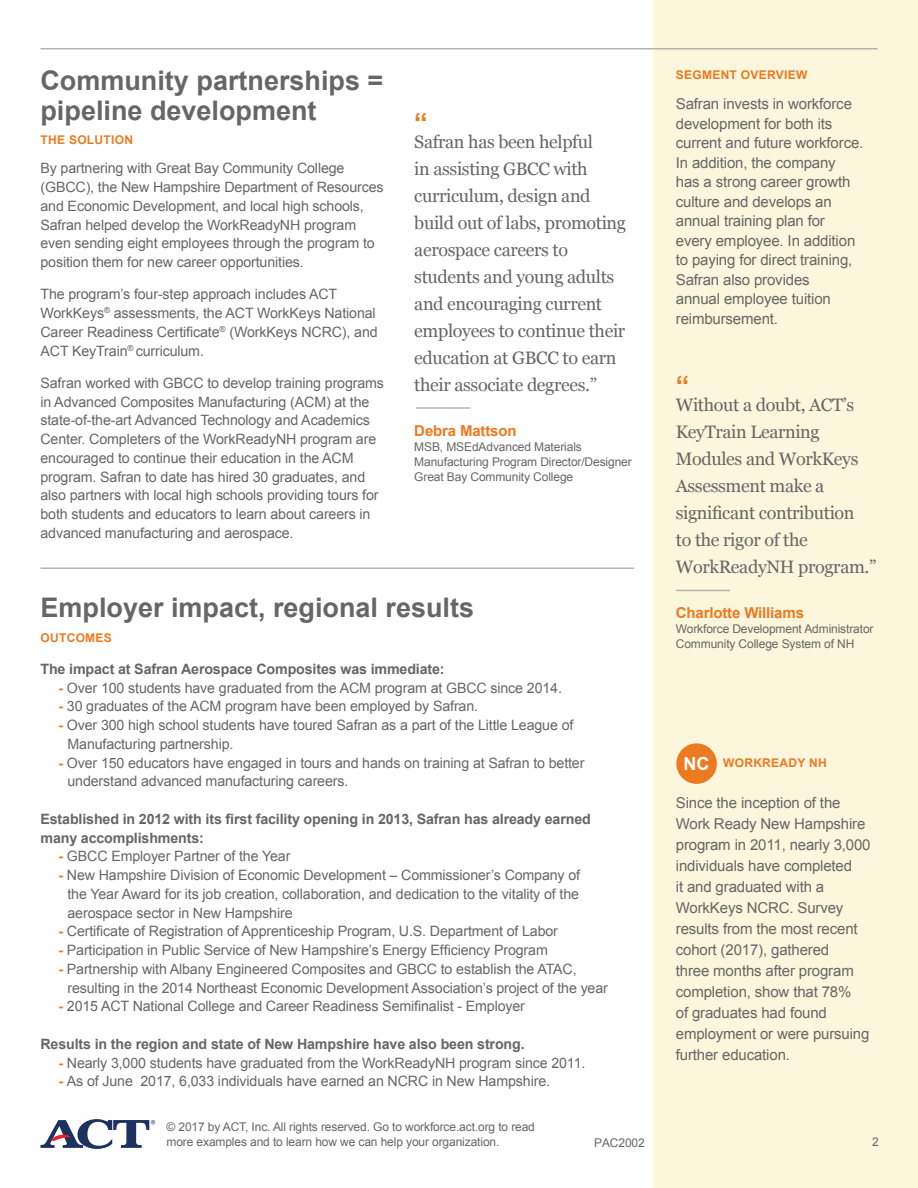
<style>
.page{position:relative;width:918px;height:1188px;background:#fff}
.page>*{position:absolute;margin:0;border:0;box-sizing:border-box;transform-origin:0 0}
.t1{font:700 27px/30px "Arial";color:#666}
.t2{font:700 27px "Arial";color:#eb7a21}
.t3{font:18px/27px "Georgia";letter-spacing:-.02em;color:#666}
.t4{font:700 18px "Arial";color:#fff}
.t5{font:15px/21px "Arial";letter-spacing:-.01em;color:#666}
.t6{font:700 15px "Arial";letter-spacing:-.01em;color:#eb7a21}
.t7{font:14.25px/18.8px "Arial";letter-spacing:-.01em;color:#666}
.t8{font:700 14.25px/18.8px "Arial";letter-spacing:-.01em;color:#666}
.t9{font:12px/15px "Arial";letter-spacing:-.01em;color:#666}
.t10{font:700 12px "Arial";letter-spacing:.025em;color:#eb7a21}
.s1{font-weight:700;color:#eb7a21}
</style>
<div class="page">
<div style="left:653px;top:0;width:265px;height:1188px;background:#fcf6dd"></div>
<hr style="left:40px;top:48px;width:838px;height:2px;background:#b3b3b3">
<svg style="left:40px;top:1119px;width:115px;height:30px"></svg>
<hr style="left:416px;top:407px;width:54px;height:2px;background:#b3b3b3">
<hr style="left:676px;top:590px;width:54px;height:1px;background:#b3b3b3">
<hr style="left:40px;top:567px;width:594px;height:2px;background:#b3b3b3">
<div style="left:676px;top:743px;width:41px;height:41px;background:#eb7a21;border-radius:50%"></div>
<p class="t1" style="left:40px;top:67px;width:344px">Community partnerships = pipeline development</p>
<p class="t10" style="left:40px;top:132px;width:94px">THE SOLUTION</p>
<p class="t7" style="left:40px;top:159px;width:345px">By partnering with Great Bay Community College (GBCC), the New Hampshire Department of Resources and Economic Development, and local high schools, Safran helped develop the WorkReadyNH program even sending eight employees through the program to position them for new career opportunities.</p>
<p class="t7" style="left:40px;top:285px;width:339px">The program’s four-step approach includes ACT WorkKeys<sup>®</sup> assessments, the ACT WorkKeys National Career Readiness Certificate<sup>®</sup> (WorkKeys NCRC), and ACT KeyTrain<sup>®</sup> curriculum.</p>
<p class="t7" style="left:40px;top:374px;width:345px">Safran worked with GBCC to develop training programs in Advanced Composites Manufacturing (ACM) at the state-of-the-art Advanced Technology and Academics Center. Completers of the WorkReadyNH program are encouraged to continue their education in the ACM program. Safran to date has hired 30 graduates, and also partners with local high schools providing tours for both students and educators to learn about careers in advanced manufacturing and aerospace.</p>
<p class="t2" style="left:414px;top:105px;width:15px">“</p>
<p class="t3" style="left:414px;top:128px;width:213px">Safran has been helpful<br>in assisting GBCC with curriculum, design and build out of labs, promoting aerospace careers to students and young adults and encouraging current employees to continue their education at GBCC to earn their associate degrees.”</p>
<p class="t6" style="left:414px;top:421px;width:104px">Debra Mattson</p>
<p class="t9" style="left:414px;top:440px;width:219px">MSB, MSEdAdvanced Materials<br>Manufacturing Program Director/Designer<br>Great Bay Community College</p>
<p class="t1" style="left:40px;top:594px;width:435px">Employer impact, regional results</p>
<p class="t10" style="left:40px;top:630px;width:73px">OUTCOMES</p>
<p class="t8" style="left:40px;top:660px;width:406px">The impact at Safran Aerospace Composites was immediate:</p>
<p class="t7" style="left:58px;top:678px;width:505px"><span class="s1">-</span> Over 100 students have graduated from the ACM program at GBCC since 2014.</p>
<p class="t7" style="left:58px;top:697px;width:421px"><span class="s1">-</span> 30 graduates of the ACM program have been employed by Safran.</p>
<p class="t7" style="left:68px;top:716px;width:507px;text-indent:-9px"><span class="s1">-</span> Over 300 high school students have toured Safran as a part of the Little League of<br>Manufacturing partnership.</p>
<p class="t7" style="left:68px;top:753px;width:519px;text-indent:-9px"><span class="s1">-</span> Over 150 educators have engaged in tours and hands on training at Safran to better understand advanced manufacturing careers.</p>
<p class="t8" style="left:41px;top:810px;width:552px">Established in 2012 with its first facility opening in 2013, Safran has already earned many accomplishments:</p>
<p class="t7" style="left:58px;top:847px;width:233px"><span class="s1">-</span> GBCC Employer Partner of the Year</p>
<p class="t7" style="left:68px;top:866px;width:514px;text-align:justify;text-indent:-9px"><span class="s1">-</span> New Hampshire Division of Economic Development – Commissioner’s Company of the Year Award for its job creation, collaboration, and dedication to the vitality of the aerospace sector in New Hampshire</p>
<p class="t7" style="left:58px;top:922px;width:501px"><span class="s1">-</span> Certificate of Registration of Apprenticeship Program, U.S. Department of Labor</p>
<p class="t7" style="left:58px;top:941px;width:491px"><span class="s1">-</span> Participation in Public Service of New Hampshire’s Energy Efficiency Program</p>
<p class="t7" style="left:68px;top:960px;width:542px;text-indent:-9px"><span class="s1">-</span> Partnership with Albany Engineered Composites and GBCC to establish the ATAC, resulting in the 2014 Northeast Economic Development Association’s project of the year</p>
<p class="t7" style="left:58px;top:997px;width:468px"><span class="s1">-</span> 2015 ACT National College and Career Readiness Semifinalist - Employer</p>
<p class="t8" style="left:41px;top:1035px;width:486px">Results in the region and state of New Hampshire have also been strong.</p>
<p class="t7" style="left:58px;top:1054px;width:528px"><span class="s1">-</span> Nearly 3,000 students have graduated from the WorkReadyNH program since 2011.</p>
<p class="t7" style="left:58px;top:1072px;width:493px"><span class="s1">-</span> As of June 2017, 6,033 individuals have earned an NCRC in New Hampshire.</p>
<p class="t9" style="left:167px;top:1119px;width:370px">© 2017 by ACT, Inc. All rights reserved. Go to workforce.act.org to read more examples and to learn how we can help your organization.</p>
<p class="t9" style="left:594px;top:1135px;width:52px">PAC2002</p>
<p class="t10" style="left:676px;top:67px;width:133px">SEGMENT OVERVIEW</p>
<p class="t5" style="left:676px;top:94px;width:189px;line-height:19.5px">Safran invests in workforce development for both its current and future workforce.<br>In addition, the company has a strong career growth culture and develops an annual training plan for every employee. In addition to paying for direct training,<br>Safran also provides<br>annual employee tuition reimbursement.</p>
<p class="t2" style="left:676px;top:367px;width:15px">“</p>
<p class="t3" style="left:676px;top:391px;width:202px">Without a doubt, ACT’s<br>KeyTrain Learning<br>Modules and WorkKeys<br>Assessment make a significant contribution<br>to the rigor of the<br>WorkReadyNH program.”</p>
<p class="t6" style="left:676px;top:603px;width:130px">Charlotte Williams</p>
<p class="t9" style="left:676px;top:621px;width:199px">Workforce Development Administrator<br>Community College System of NH</p>
<p class="t4" style="left:683px;top:752px;width:27px">NC</p>
<p class="t10" style="left:723px;top:755px;width:105px">WORKREADY NH</p>
<p class="t5" style="left:676px;top:792px;width:196px">Since the inception of the<br>Work Ready New Hampshire program in 2011, nearly 3,000 individuals have completed<br>it and graduated with a<br>WorkKeys NCRC. Survey results from the most recent cohort (2017), gathered<br>three months after program completion, show that 78%<br>of graduates had found employment or were pursuing further education.</p>
<p class="t9" style="left:872px;top:1134px;width:8px">2</p>
</div>
